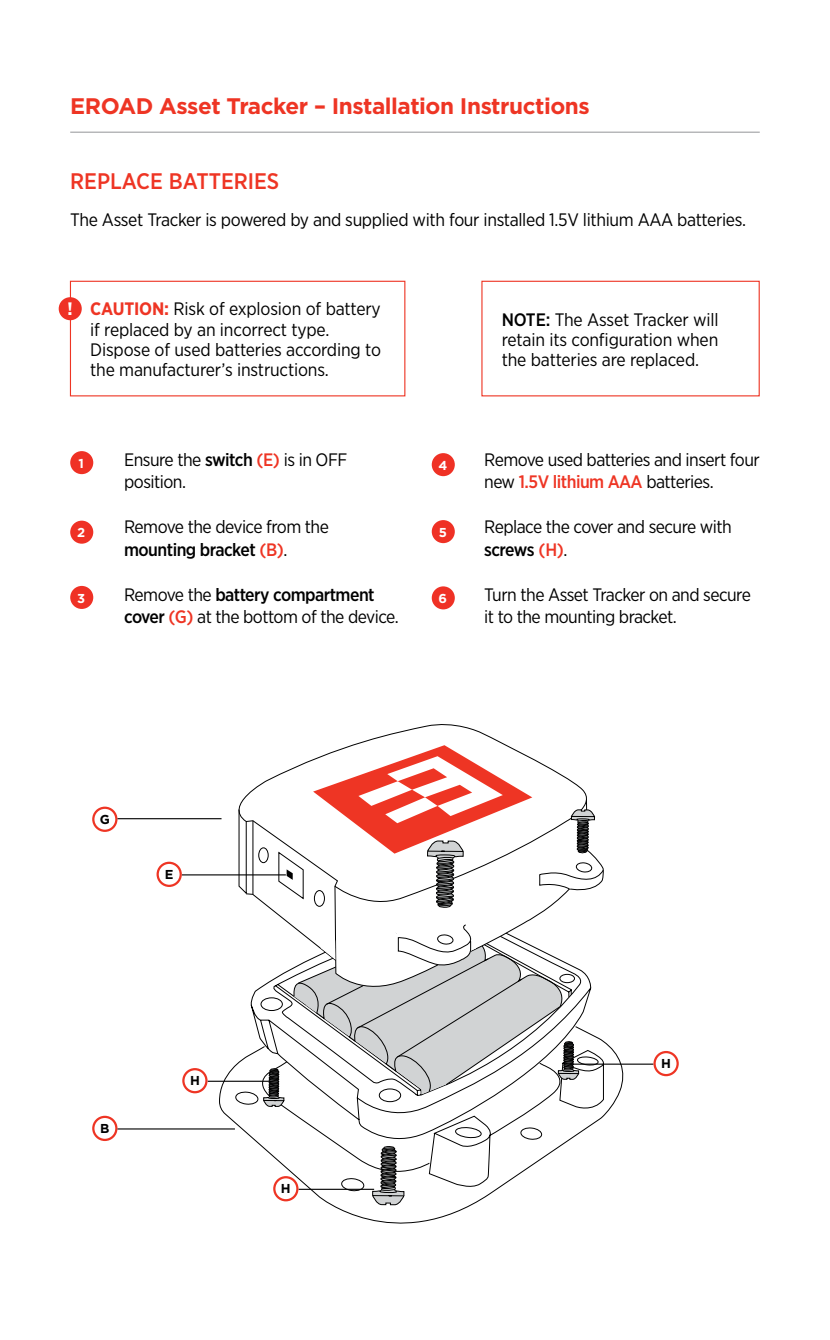
<style>
.page{position:relative;width:830px;height:1340px;background:#fff}
.page>*{position:absolute;margin:0;border:0;box-sizing:border-box;transform-origin:0 0}
.t1{font:700 22.5px "Gotham";letter-spacing:-.02em;color:#ee3524}
.t2{font:500 22.5px "Gotham Narrow";color:#ee3524}
.t3{font:18px/22.5px "Gotham Narrow";letter-spacing:-.025em;color:#000}
.t4{font:700 18px "Gotham";color:#fff}
.t5{font:700 12.83px "Gotham";color:#fff}
.t6{font:700 12.83px "Gotham";color:#000}
.s1{font-weight:700;color:#ee3524}
.s2{font-weight:500}
.s3{font-weight:500;color:#ee3524}
</style>
<div class="page">
<hr style="left:70px;top:132px;width:689px;height:1px;background:#939598">
<div style="left:481px;top:281px;width:278px;height:115px;border:1px solid #ee3524"></div>
<div style="left:70px;top:281px;width:335px;height:115px;border:1px solid #ee3524"></div>
<div style="left:59px;top:297px;width:23px;height:23px;background:#ef3125;border-radius:50%"></div>
<div style="left:70px;top:451px;width:23px;height:23px;background:#ef3125;border-radius:50%"></div>
<div style="left:70px;top:520px;width:23px;height:23px;background:#ef3125;border-radius:50%"></div>
<div style="left:70px;top:586px;width:23px;height:23px;background:#ef3125;border-radius:50%"></div>
<div style="left:431px;top:453px;width:23px;height:23px;background:#ef3125;border-radius:50%"></div>
<div style="left:431px;top:520px;width:23px;height:23px;background:#ef3125;border-radius:50%"></div>
<div style="left:431px;top:586px;width:23px;height:23px;background:#ef3125;border-radius:50%"></div>
<div style="left:92px;top:806px;width:25px;height:26px;border:2px solid #ee3524;border-radius:50%"></div>
<svg style="left:93px;top:1116px;width:23px;height:23px"></svg>
<div style="left:92px;top:1115px;width:25px;height:26px;border:2px solid #ee3524;border-radius:50%"></div>
<hr style="left:117px;top:818px;width:104px;height:1px;background:#000">
<hr style="left:182px;top:874px;width:104px;height:1px;background:#000">
<hr style="left:117px;top:1128px;width:118px;height:1px;background:#000">
<hr style="left:571px;top:1063px;width:82px;height:1px;background:#000">
<svg style="left:654px;top:1052px;width:23px;height:23px"></svg>
<div style="left:653px;top:1050px;width:25px;height:26px;border:2px solid #ee3524;border-radius:50%"></div>
<hr style="left:207px;top:1080px;width:65px;height:1px;background:#000">
<div style="left:182px;top:1068px;width:25px;height:25px;border:2px solid #ee3524;border-radius:50%"></div>
<svg style="left:222px;top:724px;width:285px;height:152px"></svg>
<svg style="left:219px;top:1041px;width:408px;height:183px"></svg>
<svg style="left:372px;top:1146px;width:32px;height:58px"></svg>
<svg style="left:238px;top:745px;width:366px;height:361px"></svg>
<svg style="left:158px;top:862px;width:23px;height:23px"></svg>
<div style="left:156px;top:861px;width:26px;height:26px;border:2px solid #ee3524;border-radius:50%"></div>
<p class="t1" style="left:70px;top:91px;width:521px">EROAD Asset Tracker – Installation Instructions</p>
<p class="t2" style="left:70px;top:166px;width:210px">REPLACE BATTERIES</p>
<p class="t3" style="left:70px;top:208px;width:677px">The Asset Tracker is powered by and supplied with four installed 1.5V lithium AAA batteries.</p>
<p class="t4" style="left:67px;top:297px;width:7px">!</p>
<p class="t3" style="left:90px;top:298px;width:292px;line-height:20.2px"><span class="s1">CAUTION:</span> Risk of explosion of battery if replaced by an incorrect type.<br>Dispose of used batteries according to the manufacturer’s instructions.</p>
<p class="t5" style="left:79px;top:455px;width:7px">1</p>
<p class="t5" style="left:77px;top:524px;width:10px">2</p>
<p class="t5" style="left:77px;top:589px;width:10px">3</p>
<p class="t3" style="left:124px;top:447px;width:224px">Ensure the <span class="s2">switch</span> <span class="s3">(E)</span> is in OFF position.</p>
<p class="t3" style="left:124px;top:515px;width:206px">Remove the device from the <span class="s2">mounting bracket</span> <span class="s3">(B)</span>.</p>
<p class="t3" style="left:124px;top:582px;width:276px">Remove the <span class="s2">battery compartment cover</span> <span class="s3">(G)</span> at the bottom of the device.</p>
<p class="t5" style="left:438px;top:457px;width:10px">4</p>
<p class="t5" style="left:438px;top:524px;width:10px">5</p>
<p class="t5" style="left:438px;top:590px;width:10px">6</p>
<p class="t3" style="left:501px;top:309px;width:218px;line-height:20.2px;text-align:justify"><span class="s2">NOTE:</span> The Asset Tracker will retain its configuration when the batteries are replaced.</p>
<p class="t3" style="left:484px;top:447px;width:277px">Remove used batteries and insert four new <span class="s3">1.5V lithium AAA</span> batteries.</p>
<p class="t3" style="left:484px;top:515px;width:249px">Replace the cover and secure with <span class="s2">screws</span> <span class="s3">(H)</span>.</p>
<p class="t3" style="left:484px;top:582px;width:268px">Turn the Asset Tracker on and secure it to the mounting bracket.</p>
<p class="t6" style="left:100px;top:810px;width:12px">G</p>
<p class="t6" style="left:165px;top:865px;width:10px">E</p>
<p class="t6" style="left:100px;top:1119px;width:11px">B</p>
<p class="t6" style="left:190px;top:1072px;width:11px">H</p>
<p class="t6" style="left:281px;top:1180px;width:11px">H</p>
<p class="t6" style="left:661px;top:1055px;width:11px">H</p>
</div>
